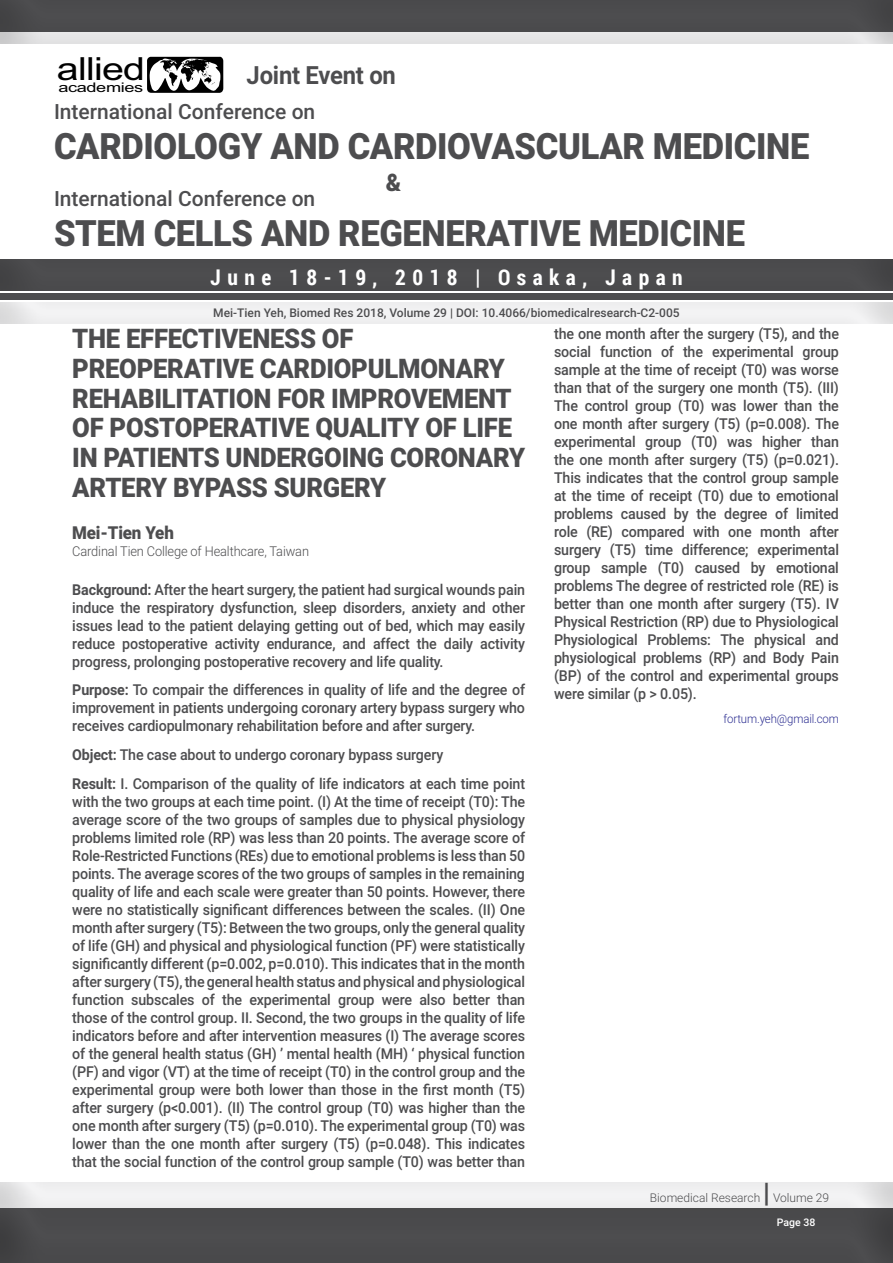
<style>
.page{position:relative;width:893px;height:1263px;background:#fff}
.page>*{position:absolute;margin:0;border:0;box-sizing:border-box;transform-origin:0 0}
.t1{font:900 36.3px "Roboto";letter-spacing:-.01em;color:#4d4d4f;scale:.95 1}
.t2{font:31.8px "Arial";letter-spacing:-.02em;color:#000;scale:1.24 1}
.t3{font:900 27px/29.7px "Roboto";letter-spacing:-.01em;color:#4d4d4f;scale:.95 1}
.t4{font:900 27px "Roboto";letter-spacing:-.01em;color:#4d4d4f}
.t5{font:700 25.05px "Roboto";letter-spacing:-.01em;color:#4d4d4f;scale:.95 1}
.t6{font:900 24.15px "Roboto";color:#4d4d4f;scale:.95 1}
.t7{font:700 21.6px "Roboto Condensed";letter-spacing:.3em;color:#fff}
.t8{font:500 21px "Roboto";color:#4d4d4f}
.t9{font:900 17.85px "Roboto";letter-spacing:-.01em;color:#4d4d4f;scale:.95 1}
.t10{font:500 15px/18px "Roboto";letter-spacing:-.01em;color:#4d4d4f;text-align:justify;scale:.95 1}
.t11{font:300 13.5px "Roboto";letter-spacing:-.01em;color:#4d4d4f;scale:.95 1}
.t12{font:13.35px "Arial";letter-spacing:-.02em;color:#000;scale:1.36 1}
.t13{font:500 12px "Roboto";color:#4d4d4f}
.t14{font:300 12px "Roboto";color:#4d4d4f}
.t15{font:300 12px "Roboto";letter-spacing:-.01em;color:#2e3092;scale:.95 1}
.t16{font:500 10.5px "Roboto";color:#fff}
.s1{font-weight:700}
</style>
<div class="page">
<div style="left:0;top:3px;width:893px;height:43px;background:#000;opacity:.5"></div>
<div style="left:0;top:1173px;width:893px;height:38px;background:#f3f3f4"></div>
<div style="left:0;top:1198px;width:893px;height:65px;background:#000;opacity:.5"></div>
<div style="left:0;top:249px;width:893px;height:43px;background:#000;opacity:.5"></div>
<div style="left:0;top:0;width:893px;height:34px;background:#4b4b4d"></div>
<svg style="left:147px;top:57px;width:76px;height:36px"></svg>
<div style="left:0;top:292px;width:893px;height:33px;background:#000;opacity:.5"></div>
<h2 class="t2" style="left:57px;top:48px;width:73px">allied</h2>
<p class="t12" style="left:58px;top:79px;width:64px">academies</p>
<h3 class="t5" style="left:247px;top:58px;width:159px">Joint Event on</h3>
<h3 class="t8" style="left:54px;top:97px;width:263px">International Conference on</h3>
<h1 class="t1" style="left:54px;top:121px;width:796px">CARDIOLOGY AND CARDIOVASCULAR MEDICINE</h1>
<h3 class="t8" style="left:54px;top:184px;width:263px">International Conference on</h3>
<h3 class="t6" style="left:386px;top:165px;width:18px">&amp;</h3>
<h1 class="t1" style="left:54px;top:207px;width:729px">STEM CELLS AND REGENERATIVE MEDICINE</h1>
<h3 class="t7" style="left:210px;top:262px;width:474px">June 18-19, 2018 | Osaka, Japan</h3>
<p class="t13" style="left:213px;top:304px;width:468px">Mei-Tien Yeh, Biomed Res 2018, Volume 29 | DOI: 10.4066/biomedicalresearch-C2-005</p>
<p class="t10" style="left:554px;top:324px;width:301px">the one month after the surgery (T5), and the social function of the experimental group sample at the time of receipt (T0) was worse than that of the surgery one month (T5). (III)<br>The control group (T0) was lower than the one month after surgery (T5) (p=0.008). The experimental group (T0) was higher than the one month after surgery (T5) (p=0.021).<br>This indicates that the control group sample at the time of receipt (T0) due to emotional problems caused by the degree of limited role (RE) compared with one month after surgery (T5) time difference; experimental group sample (T0) caused by emotional problems The degree of restricted role (RE) is better than one month after surgery (T5). IV Physical Restriction (RP) due to Physiological Physiological Problems: The physical and physiological problems (RP) and Body Pain (BP) of the control and experimental groups were similar (p &gt; 0.05).</p>
<p class="t15" style="left:723px;top:711px;width:123px">fortum.yeh@gmail.com</p>
<h3 class="t3" style="left:72px;top:323px;width:478px">THE EFFECTIVENESS OF<br>PREOPERATIVE CARDIOPULMONARY<br>REHABILITATION FOR IMPROVEMENT<br>OF POSTOPERATIVE QUALITY OF LIFE<br>IN PATIENTS UNDERGOING CORONARY<br>ARTERY BYPASS SURGERY</h3>
<p class="t9" style="left:72px;top:520px;width:108px">Mei-Tien Yeh</p>
<p class="t11" style="left:72px;top:541px;width:251px">Cardinal Tien College of Healthcare, Taiwan</p>
<p class="t10" style="left:72px;top:580px;width:478px"><span class="s1">Background:</span> After the heart surgery, the patient had surgical wounds pain induce the respiratory dysfunction, sleep disorders, anxiety and other issues lead to the patient delaying getting out of bed, which may easily reduce postoperative activity endurance, and affect the daily activity progress, prolonging postoperative recovery and life quality.</p>
<p class="t10" style="left:72px;top:681px;width:478px"><span class="s1">Purpose:</span> To compair the differences in quality of life and the degree of improvement in patients undergoing coronary artery bypass surgery who receives cardiopulmonary rehabilitation before and after surgery.</p>
<p class="t10" style="left:72px;top:740px;width:478px;line-height:28.7px"><span class="s1">Object:</span> The case about to undergo coronary bypass surgery<br><span class="s1">Result:</span> I. Comparison of the quality of life indicators at each time point</p>
<p class="t10" style="left:72px;top:792px;width:478px">with the two groups at each time point. (I) At the time of receipt (T0): The average score of the two groups of samples due to physical physiology problems limited role (RP) was less than 20 points. The average score of Role-Restricted Functions (REs) due to emotional problems is less than 50 points. The average scores of the two groups of samples in the remaining quality of life and each scale were greater than 50 points. However, there were no statistically significant differences between the scales. (II) One month after surgery (T5): Between the two groups, only the general quality of life (GH) and physical and physiological function (PF) were statistically significantly different (p=0.002, p=0.010). This indicates that in the month after surgery (T5), the general health status and physical and physiological function subscales of the experimental group were also better than those of the control group. II. Second, the two groups in the quality of life indicators before and after intervention measures (I) The average scores of the general health status (GH) ’ mental health (MH) ‘ physical function (PF) and vigor (VT) at the time of receipt (T0) in the control group and the experimental group were both lower than those in the first month (T5) after surgery (p&lt;0.001). (II) The control group (T0) was higher than the one month after surgery (T5) (p=0.010). The experimental group (T0) was lower than the one month after surgery (T5) (p=0.048). This indicates that the social function of the control group sample (T0) was better than</p>
<p class="t14" style="left:650px;top:1189px;width:112px">Biomedical Research</p>
<h3 class="t4" style="left:763px;top:1174px;width:8px">|</h3>
<p class="t14" style="left:773px;top:1189px;width:58px">Volume 29</p>
<p class="t16" style="left:777px;top:1215px;width:40px">Page 38</p>
</div>
